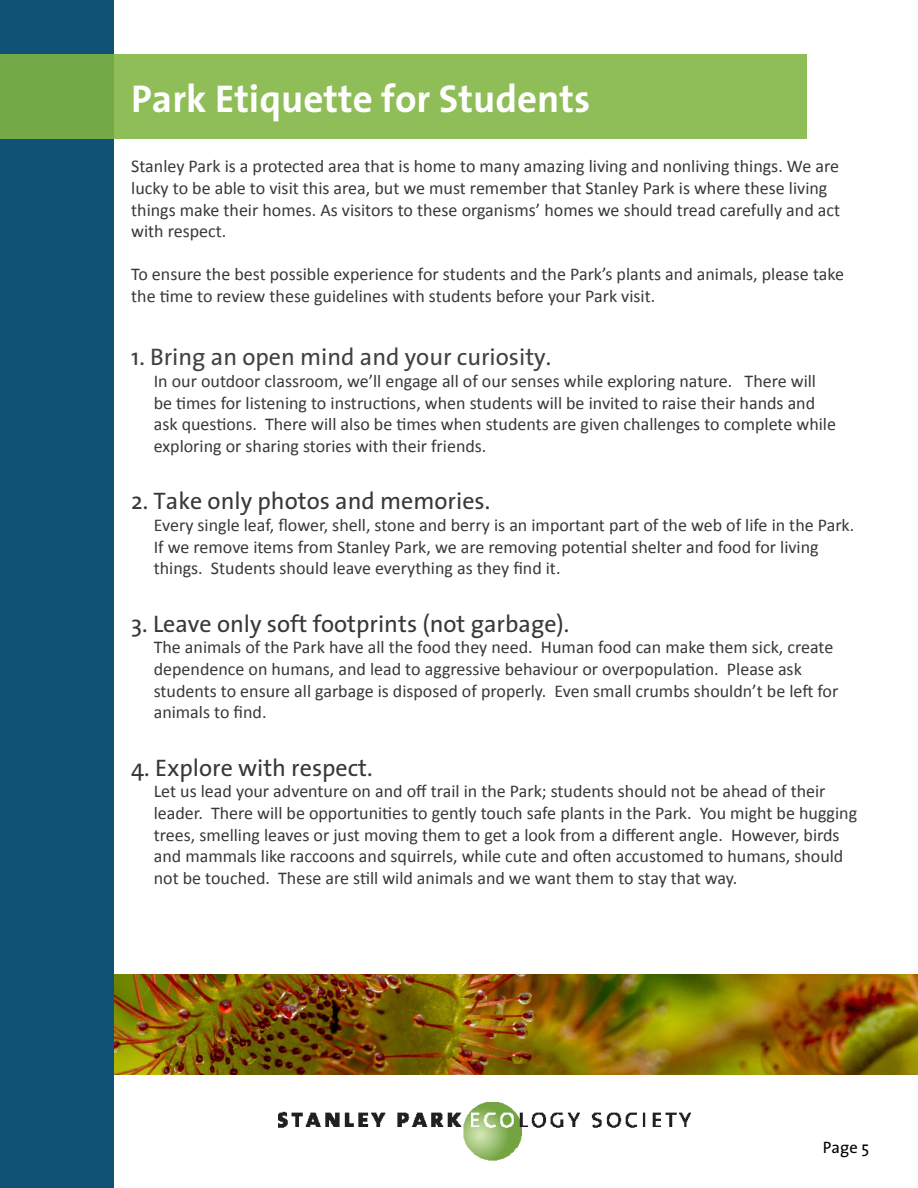
<style>
.page{position:relative;width:918px;height:1188px;background:#fff}
.page>*{position:absolute;margin:0;border:0;box-sizing:border-box;transform-origin:0 0}
.t1{font:700 39px "The Sans";color:#fff}
.t2{font:24px "The Sans";color:#383839}
.t3{font:24px "The Sans";color:#414042}
.t4{font:18px/21.6px "Calibri";color:#383839}
.t5{font:16.5px "The Sans";color:#000}
</style>
<div class="page">
<div style="left:0;top:0;width:114px;height:1188px;background:#105176"></div>
<img style="left:114px;top:974px;width:804px;height:101px">
<svg style="left:0;top:54px;width:807px;height:85px;background:#8bba54"></svg>
<img style="left:278px;top:1102px;width:413px;height:59px">
<h1 class="t1" style="left:131px;top:66px;width:461px">Park Etiquette for Students</h1>
<p class="t4" style="left:131px;top:155px;width:710px">Stanley Park is a protected area that is home to many amazing living and nonliving things. We are lucky to be able to visit this area, but we must remember that Stanley Park is where these living things make their homes. As visitors to these organisms’ homes we should tread carefully and act with respect.</p>
<p class="t4" style="left:131px;top:263px;width:714px">To ensure the best possible experience for students and the Park’s plants and animals, please take the time to review these guidelines with students before your Park visit.</p>
<h2 class="t3" style="left:131px;top:337px;width:422px">1. Bring an open mind and your curiosity.</h2>
<p class="t4" style="left:154px;top:369px;width:684px">In our outdoor classroom, we’ll engage all of our senses while exploring nature. There will be times for listening to instructions, when students will be invited to raise their hands and ask questions. There will also be times when students are given challenges to complete while exploring or sharing stories with their friends.</p>
<h2 class="t2" style="left:131px;top:481px;width:360px">2. Take only photos and memories.</h2>
<p class="t4" style="left:154px;top:513px;width:702px">Every single leaf, flower, shell, stone and berry is an important part of the web of life in the Park.<br>If we remove items from Stanley Park, we are removing potential shelter and food for living things. Students should leave everything as they find it.</p>
<h2 class="t2" style="left:131px;top:604px;width:440px">3. Leave only soft footprints (not garbage).</h2>
<p class="t4" style="left:154px;top:636px;width:686px">The animals of the Park have all the food they need. Human food can make them sick, create dependence on humans, and lead to aggressive behaviour or overpopulation. Please ask students to ensure all garbage is disposed of properly. Even small crumbs shouldn’t be left for animals to find.</p>
<h2 class="t2" style="left:131px;top:748px;width:243px">4. Explore with respect.</h2>
<p class="t4" style="left:154px;top:780px;width:705px">Let us lead your adventure on and off trail in the Park; students should not be ahead of their leader. There will be opportunities to gently touch safe plants in the Park. You might be hugging trees, smelling leaves or just moving them to get a look from a different angle. However, birds and mammals like raccoons and squirrels, while cute and often accustomed to humans, should not be touched. These are still wild animals and we want them to stay that way.</p>
<p class="t5" style="left:823px;top:1133px;width:48px">Page 5</p>
</div>
